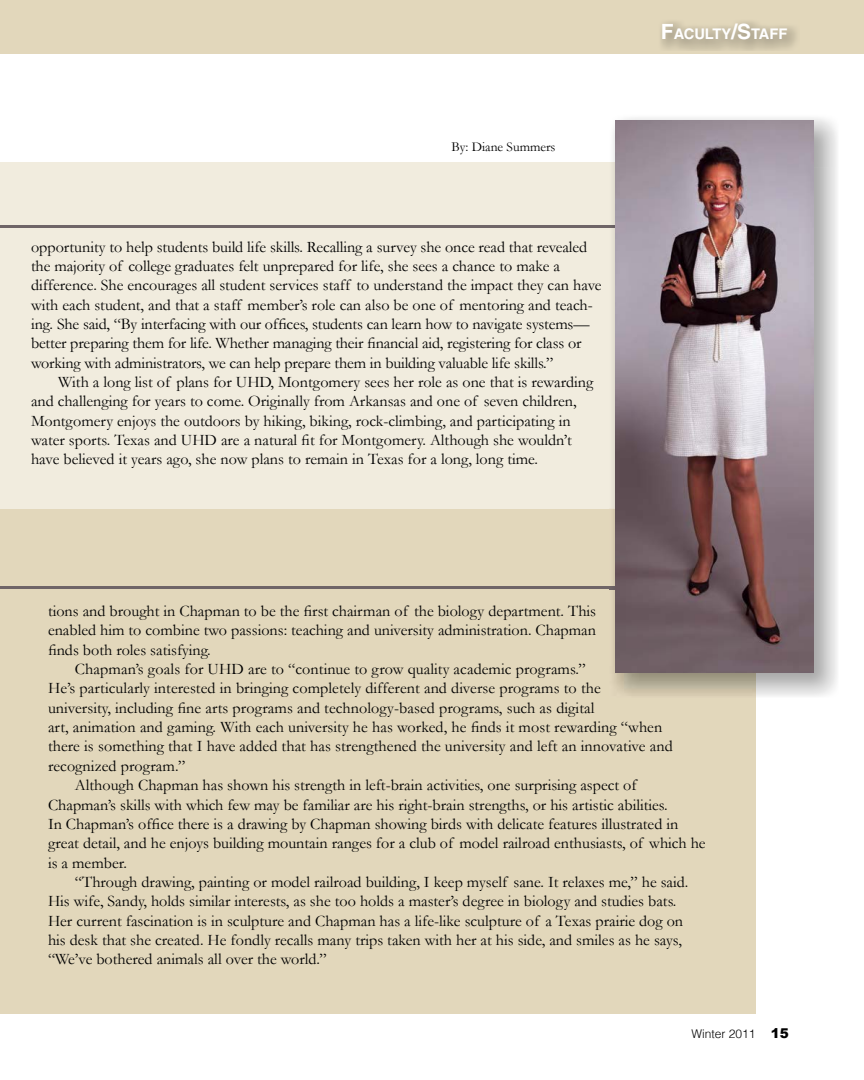
<style>
.page{position:relative;width:864px;height:1080px;background:#fff}
.page>*{position:absolute;margin:0;border:0;box-sizing:border-box;transform-origin:0 0}
.t1{font:16.2px/19.4px "Garamond";color:#000}
.t2{font:700 14.7px "Helvetica";color:#fff}
.t3{font:13.5px "Garamond";color:#000}
.t4{font:300 12px "Helvetica";color:#000}
.s1{font-size:21px}
.s2{font-family:"Arial";font-weight:900;font-size:13.5px}
</style>
<div class="page">
<div style="left:0;top:480px;width:756px;height:534px;background:#e2d7bb"></div>
<hr style="left:0;top:586px;width:738px;height:3px;background:#6f6567">
<div style="left:0;top:162px;width:791px;height:346px;background:#f1ecde"></div>
<hr style="left:0;top:225px;width:645px;height:3px;background:#6f6567">
<img style="left:609px;top:508px;width:147px;height:188px">
<img style="left:609px;top:586px;width:6px;height:3px">
<img style="left:615px;top:120px;width:199px;height:553px">
<div style="left:0;top:0;width:864px;height:53px;background:#e2d7bb"></div>
<hr style="left:0;top:52px;width:864px;height:2px;background:#e2d7bb">
<p class="t3" style="left:452px;top:139px;width:106px">By: Diane Summers</p>
<p class="t1" style="left:31px;top:237px;width:572px">opportunity to help students build life skills. Recalling a survey she once read that revealed the majority of college graduates felt unprepared for life, she sees a chance to make a difference. She encourages all student services staff to understand the impact they can have with each student, and that a staff member’s role can also be one of mentoring and teach&shy;ing. She said, “By interfacing with our offices, students can learn how to navigate systems— better preparing them for life. Whether managing their financial aid, registering for class or working with administrators, we can help prepare them in building valuable life skills.”</p>
<p class="t1" style="left:31px;top:372px;width:564px;text-indent:27px">With a long list of plans for UHD, Montgomery sees her role as one that is rewarding and challenging for years to come. Originally from Arkansas and one of seven children, Montgomery enjoys the outdoors by hiking, biking, rock-climbing, and participating in water sports. Texas and UHD are a natural fit for Montgomery. Although she wouldn’t have believed it years ago, she now plans to remain in Texas for a long, long time.</p>
<p class="t2" style="left:661px;top:25px;width:128px"><span class="s1">F</span>ACULTY<span class="s1">/S</span>TAFF</p>
<p class="t1" style="left:48px;top:601px;width:550px;text-align:justify">tions and brought in Chapman to be the first chairman of the biology department. This enabled him to combine two passions: teaching and university administration. Chapman finds both roles satisfying.</p>
<p class="t1" style="left:75px;top:659px;width:512px">Chapman’s goals for UHD are to “continue to grow quality academic programs.”</p>
<p class="t1" style="left:48px;top:678px;width:554px">He’s particularly interested in bringing completely different and diverse programs to the</p>
<p class="t1" style="left:48px;top:698px;width:548px">university, including fine arts programs and technology-based programs, such as digital</p>
<p class="t1" style="left:48px;top:717px;width:616px">art, animation and gaming. With each university he has worked, he finds it most rewarding “when</p>
<p class="t1" style="left:48px;top:737px;width:626px">there is something that I have added that has strengthened the university and left an innovative and</p>
<p class="t1" style="left:48px;top:756px;width:139px">recognized program.”</p>
<p class="t1" style="left:75px;top:775px;width:563px">Although Chapman has shown his strength in left-brain activities, one surprising aspect of</p>
<p class="t1" style="left:48px;top:795px;width:621px">Chapman’s skills with which few may be familiar are his right-brain strengths, or his artistic abilities.</p>
<p class="t1" style="left:48px;top:814px;width:632px">In Chapman’s office there is a drawing by Chapman showing birds with delicate features illustrated in</p>
<p class="t1" style="left:48px;top:833px;width:659px">great detail, and he enjoys building mountain ranges for a club of model railroad enthusiasts, of which he</p>
<p class="t1" style="left:48px;top:853px;width:81px">is a member.</p>
<p class="t1" style="left:75px;top:872px;width:615px">“Through drawing, painting or model railroad building, I keep myself sane. It relaxes me,” he said.</p>
<p class="t1" style="left:48px;top:891px;width:630px">His wife, Sandy, holds similar interests, as she too holds a master’s degree in biology and studies bats.</p>
<p class="t1" style="left:48px;top:911px;width:637px">Her current fascination is in sculpture and Chapman has a life-like sculpture of a Texas prairie dog on</p>
<p class="t1" style="left:48px;top:930px;width:635px">his desk that she created. He fondly recalls many trips taken with her at his side, and smiles as he says,</p>
<p class="t1" style="left:48px;top:949px;width:280px">“We’ve bothered animals all over the world.”</p>
<p class="t4" style="left:692px;top:1026px;width:99px">Winter 2011 <span class="s2">15</span></p>
</div>
